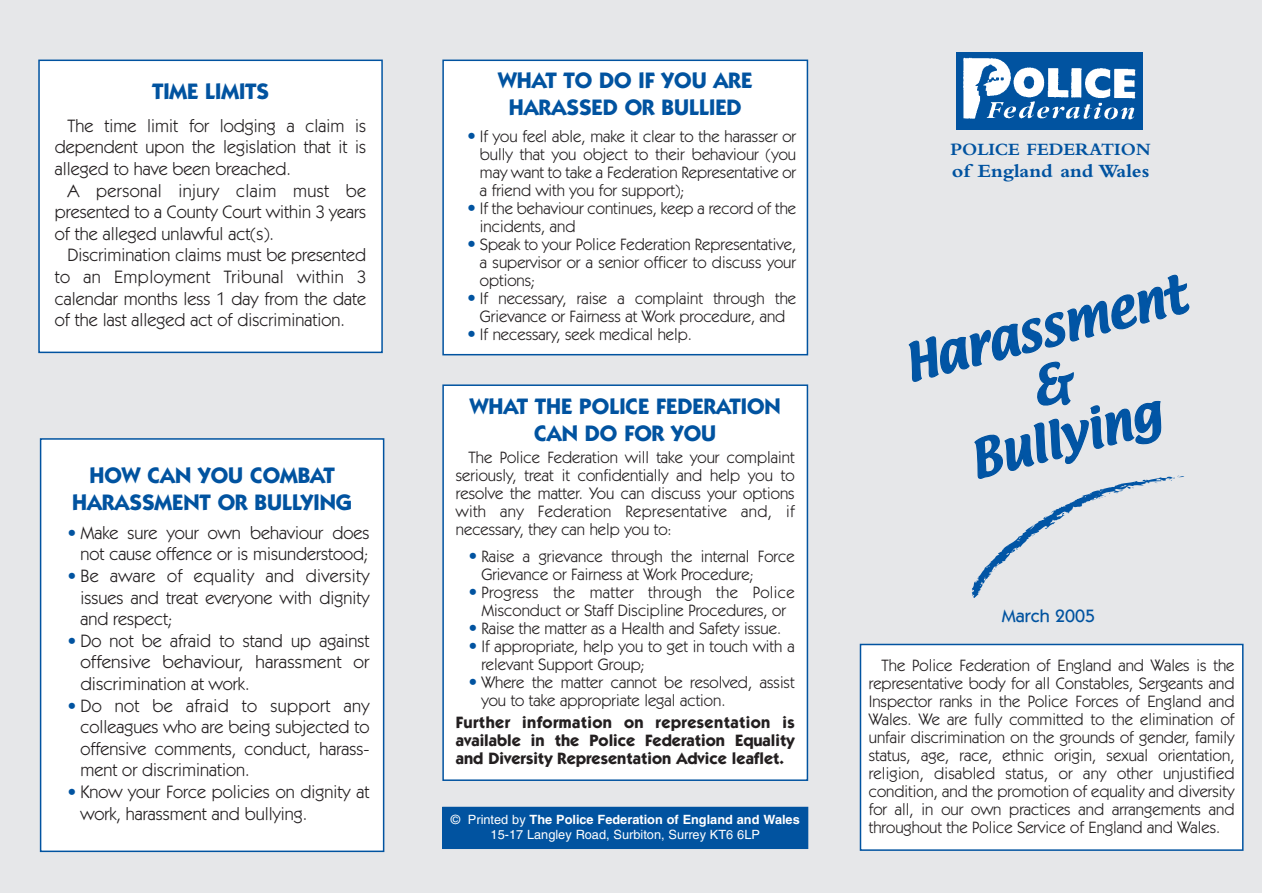
<style>
.page{position:relative;width:1262px;height:893px;background:#fff}
.page>*{position:absolute;margin:0;border:0;box-sizing:border-box;transform-origin:0 0}
.t1{font:700 22.5px/27px "Itc Kabel";color:#0153a0;text-align:center}
.t2{font:700 19.5px "Bembo";color:#0153a0;scale:1.05 1}
.t3{font:18px/21.6px "Itc Kabel";color:#231f20;text-align:justify}
.t4{font:700 18px "Bembo";color:#0153a0}
.t5{font:500 18px "Itc Kabel";color:#0153a0}
.t6{font:16.5px/18px "Itc Kabel";color:#231f20;text-align:justify}
.t7{font:700 16.5px/18px "Itc Kabel";color:#231f20;text-align:justify}
.t8{font:12.75px/15.3px "Helvetica";color:#fff;text-align:center}
.s1{color:#0153a0}
.s2{font-size:18px;color:#0153a0}
.s3{font-weight:700}
</style>
<div class="page">
<div style="left:0;top:0;width:1262px;height:892px;background:#e6e7e9"></div>
<img style="left:956px;top:52px;width:186px;height:78px">
<svg style="left:909px;top:274px;width:280px;height:324px"></svg>
<div style="left:443px;top:807px;width:364px;height:41px;background:#0153a0"></div>
<div style="left:442px;top:806px;width:366px;height:42px;border:1px solid #0153a0"></div>
<div style="left:860px;top:644px;width:382px;height:206px;background:#fff"></div>
<div style="left:859px;top:643px;width:384px;height:207px;border:2px solid #0153a0"></div>
<div style="left:443px;top:60px;width:364px;height:294px;background:#fff"></div>
<div style="left:442px;top:60px;width:366px;height:295px;border:2px solid #0153a0"></div>
<div style="left:39px;top:60px;width:343px;height:292px;background:#fff"></div>
<div style="left:38px;top:60px;width:345px;height:293px;border:2px solid #0153a0"></div>
<div style="left:443px;top:385px;width:364px;height:395px;background:#fff"></div>
<div style="left:442px;top:384px;width:366px;height:397px;border:2px solid #0153a0"></div>
<div style="left:41px;top:439px;width:342px;height:412px;background:#fff"></div>
<div style="left:40px;top:438px;width:344px;height:414px;border:2px solid #0153a0"></div>
<h1 class="t1" style="left:152px;top:80px;width:118px">TIME LIMITS</h1>
<p class="t3" style="left:55px;top:116px;width:313px;text-indent:13px">The time limit for lodging a claim is dependent upon the legislation that it is alleged to have been breached.</p>
<p class="t3" style="left:55px;top:181px;width:313px;text-indent:13px">A personal injury claim must be presented to a County Court within 3 years of the alleged unlawful act(s).</p>
<p class="t3" style="left:55px;top:246px;width:313px;text-indent:13px">Discrimination claims must be presented to an Employment Tribunal within 3 calendar months less 1 day from the date of the last alleged act of discrimination.</p>
<h1 class="t1" style="left:72px;top:464px;width:282px">HOW CAN YOU COMBAT<br>HARASSMENT OR BULLYING</h1>
<p class="t3" style="left:68px;top:523px;width:303px;text-align:right"><span class="s1">•</span> Make sure your own behaviour does not cause offence or is misunderstood;</p>
<p class="t3" style="left:80px;top:566px;width:290px;text-indent:-13px"><span class="s1">•</span> Be aware of equality and diversity issues and treat everyone with dignity and respect;</p>
<p class="t3" style="left:80px;top:631px;width:290px;text-indent:-13px"><span class="s1">•</span> Do not be afraid to stand up against offensive behaviour, harassment or discrimination at work.</p>
<p class="t3" style="left:80px;top:696px;width:290px;text-indent:-13px"><span class="s1">•</span> Do not be afraid to support any colleagues who are being subjected to offensive comments, conduct, harass&shy;ment or discrimination.</p>
<p class="t3" style="left:80px;top:782px;width:290px;text-indent:-13px"><span class="s1">•</span> Know your Force policies on dignity at work, harassment and bullying.</p>
<h1 class="t1" style="left:498px;top:69px;width:256px">WHAT TO DO IF YOU ARE<br>HARASSED OR BULLIED</h1>
<p class="t6" style="left:480px;top:128px;width:318px;text-indent:-13px"><span class="s2">•</span> If you feel able, make it clear to the harasser or bully that you object to their behaviour (you may want to take a Federation Representative or a friend with you for support);</p>
<p class="t6" style="left:480px;top:200px;width:318px;text-indent:-13px"><span class="s2">•</span> If the behaviour continues, keep a record of the incidents, and</p>
<p class="t6" style="left:480px;top:236px;width:318px;text-indent:-13px"><span class="s2">•</span> Speak to your Police Federation Representative, a supervisor or a senior officer to discuss your options;</p>
<p class="t6" style="left:467px;top:290px;width:330px;text-align:center"><span class="s2">•</span> If necessary, raise a complaint through the<br>Grievance or Fairness at Work procedure, and</p>
<p class="t6" style="left:467px;top:326px;width:226px"><span class="s2">•</span> If necessary, seek medical help.</p>
<h1 class="t1" style="left:470px;top:394px;width:313px">WHAT THE POLICE FEDERATION<br>CAN DO FOR YOU</h1>
<p class="t6" style="left:456px;top:450px;width:340px;text-indent:13px">The Police Federation will take your complaint seriously, treat it confidentially and help you to resolve the matter. You can discuss your options with any Federation Representative and, if necessary, they can help you to:</p>
<p class="t6" style="left:481px;top:548px;width:315px;text-indent:-13px"><span class="s2">•</span> Raise a grievance through the internal Force<br>Grievance or Fairness at Work Procedure;</p>
<p class="t6" style="left:468px;top:584px;width:327px;text-align:center"><span class="s2">•</span> Progress the matter through the Police<br>Misconduct or Staff Discipline Procedures, or</p>
<p class="t6" style="left:468px;top:620px;width:314px"><span class="s2">•</span> Raise the matter as a Health and Safety issue.</p>
<p class="t6" style="left:481px;top:638px;width:315px;text-indent:-13px"><span class="s2">•</span> If appropriate, help you to get in touch with a relevant Support Group;</p>
<p class="t6" style="left:481px;top:674px;width:315px;text-indent:-13px"><span class="s2">•</span> Where the matter cannot be resolved, assist you to take appropriate legal action.</p>
<p class="t7" style="left:456px;top:715px;width:340px">Further information on representation is available in the Police Federation Equality and Diversity Representation Advice leaflet.</p>
<p class="t8" style="left:451px;top:812px;width:350px">© Printed by <span class="s3">The Police Federation of England and Wales<br></span>15-17 Langley Road, Surbiton, Surrey KT6 6LP</p>
<p class="t4" style="left:950px;top:143px;width:201px">POLICE FEDERATION</p>
<p class="t2" style="left:952px;top:164px;width:189px">of England and Wales</p>
<p class="t5" style="left:1001px;top:609px;width:95px">March 2005</p>
<p class="t6" style="left:868px;top:657px;width:367px;text-indent:13px">The Police Federation of England and Wales is the representative body for all Constables, Sergeants and Inspector ranks in the Police Forces of England and Wales. We are fully committed to the elimination of unfair discrimination on the grounds of gender, family status, age, race, ethnic origin, sexual orientation, religion, disabled status, or any other unjustified condition, and the promotion of equality and diversity for all, in our own practices and arrangements and throughout the Police Service of England and Wales.</p>
</div>
